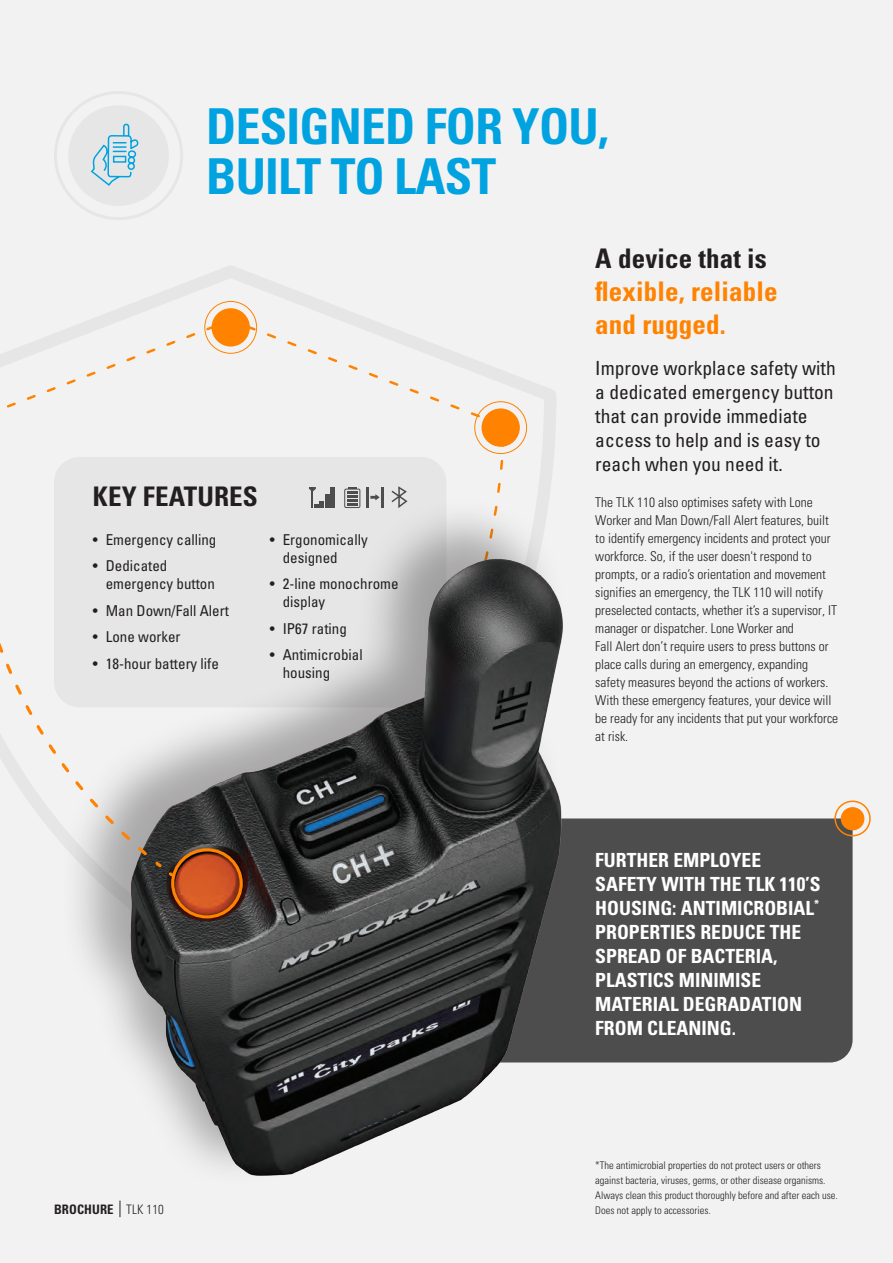
<style>
.page{position:relative;width:893px;height:1263px;background:#f2f2f2}
.page>*{position:absolute;margin:0;border:0;box-sizing:border-box;transform-origin:0 0}
.t1{font:700 condensed 49.5px/49.5px "Univers LT Std";letter-spacing:-.015em;color:#00a3e0}
.t2{font:700 condensed 27px/33px "Univers LT Std";letter-spacing:.005em;color:#ff8200}
.t3{font:700 condensed 27px "Univers LT Std";letter-spacing:.005em;color:#231f20}
.t4{font:700 condensed 19.5px/24px "Univers";color:#fff}
.t5{font:condensed 19.5px/24px "Univers";color:#231f20}
.t6{font:condensed 15px/18px "Univers";color:#231f20}
.t7{font:300 condensed 13.5px/18px "Univers";color:#231f20}
.t8{font:700 condensed 13.05px "Univers LT Std";letter-spacing:.01em;color:#231f20}
.t9{font:300 condensed 10.5px/15px "Univers";color:#231f20}
.s1{font-weight:300}
.s2{color:#231f20}
</style>
<div class="page">
<div style="left:680px;top:818px;width:173px;height:244px;background:#4d4d4d"></div>
<div style="left:68px;top:105px;width:101px;height:101px;background:#e6e6e6;border-radius:50%"></div>
<div style="left:834px;top:800px;width:37px;height:36px;border:2px solid #ff8200;border-radius:50%"></div>
<div style="left:841px;top:807px;width:23px;height:23px;background:#ff8200;border-radius:50%"></div>
<svg style="left:224px;top:266px;width:332px;height:231px"></svg>
<svg style="left:224px;top:317px;width:275px;height:109px"></svg>
<svg style="left:236px;top:439px;width:270px;height:58px"></svg>
<div style="left:474px;top:401px;width:53px;height:53px;border:1px solid #ff8200;border-radius:50%"></div>
<div style="left:481px;top:408px;width:39px;height:39px;background:#ff8200;border-radius:50%"></div>
<div style="left:204px;top:301px;width:53px;height:53px;border:1px solid #ff8200;border-radius:50%"></div>
<div style="left:212px;top:308px;width:38px;height:38px;background:#ff8200;border-radius:50%"></div>
<div style="left:59px;top:497px;width:507px;height:690px;background:#e6e6e6"></div>
<img style="left:59px;top:527px;width:621px;height:691px">
<div style="left:171px;top:848px;width:72px;height:70px;border:3px solid #ff8200;border-radius:50%"></div>
<svg style="left:166px;top:869px;width:10px;height:10px"></svg>
<svg style="left:0;top:123px;width:224px;height:574px"></svg>
<svg style="left:0;top:444px;width:164px;height:426px"></svg>
<hr style="left:331px;top:487px;width:4px;height:20px;background:#4d4d4d">
<hr style="left:366px;top:487px;width:3px;height:20px;background:#4d4d4d">
<hr style="left:381px;top:487px;width:3px;height:20px;background:#4d4d4d">
<hr style="left:325px;top:494px;width:4px;height:13px;background:#4d4d4d">
<svg style="left:309px;top:487px;width:15px;height:21px"></svg>
<div style="left:344px;top:489px;width:16px;height:19px;border:1px solid #4d4d4d"></div>
<svg style="left:347px;top:487px;width:10px;height:18px"></svg>
<svg style="left:370px;top:494px;width:10px;height:6px"></svg>
<svg style="left:390px;top:485px;width:19px;height:23px"></svg>
<p class="t1" style="left:206px;top:102px;width:404px">DESIGNED FOR YOU,<br>BUILT TO LAST</p>
<p class="t3" style="left:93px;top:480px;width:166px">KEY FEATURES</p>
<p class="t6" style="left:93px;top:530px;width:125px">• Emergency calling</p>
<p class="t6" style="left:106px;top:556px;width:111px;text-indent:-13px">• Dedicated emergency button</p>
<p class="t6" style="left:93px;top:601px;width:138px">• Man Down/Fall Alert</p>
<p class="t6" style="left:93px;top:627px;width:89px">• Lone worker</p>
<p class="t6" style="left:93px;top:654px;width:128px">• 18-hour battery life</p>
<p class="t6" style="left:283px;top:530px;width:86px;text-indent:-13px">• Ergonomically designed</p>
<p class="t6" style="left:283px;top:574px;width:117px;text-indent:-13px">• 2-line monochrome display</p>
<p class="t6" style="left:270px;top:619px;width:78px">• IP67 rating</p>
<p class="t6" style="left:283px;top:645px;width:81px;text-indent:-13px">• Antimicrobial housing</p>
<p class="t8" style="left:54px;top:1201px;width:111px">BROCHURE <span class="s1">TLK 110</span></p>
<p class="t2" style="left:595px;top:242px;width:184px"><span class="s2">A device that is </span>flexible, reliable and rugged.</p>
<p class="t5" style="left:595px;top:356px;width:242px">Improve workplace safety with a dedicated emergency button that can provide immediate access to help and is easy to reach when you need it.</p>
<p class="t7" style="left:595px;top:493px;width:244px">The TLK 110 also optimises safety with Lone Worker and Man Down/Fall Alert features, built to identify emergency incidents and protect your workforce. So, if the user doesn't respond to prompts, or a radio’s orientation and movement signifies an emergency, the TLK 110 will notify preselected contacts, whether it’s a supervisor, IT manager or dispatcher. Lone Worker and<br>Fall Alert don’t require users to press buttons or place calls during an emergency, expanding safety measures beyond the actions of workers.<br>With these emergency features, your device will be ready for any incidents that put your workforce at risk.</p>
<p class="t4" style="left:595px;top:847px;width:227px">FURTHER EMPLOYEE<br>SAFETY WITH THE TLK 110’S<br>HOUSING: ANTIMICROBIAL<sup>*<br></sup>PROPERTIES REDUCE THE<br>SPREAD OF BACTERIA,<br>PLASTICS MINIMISE<br>MATERIAL DEGRADATION<br>FROM CLEANING.</p>
<p class="t9" style="left:595px;top:1158px;width:244px">*The antimicrobial properties do not protect users or others against bacteria, viruses, germs, or other disease organisms.<br>Always clean this product thoroughly before and after each use.<br>Does not apply to accessories.</p>
</div>
